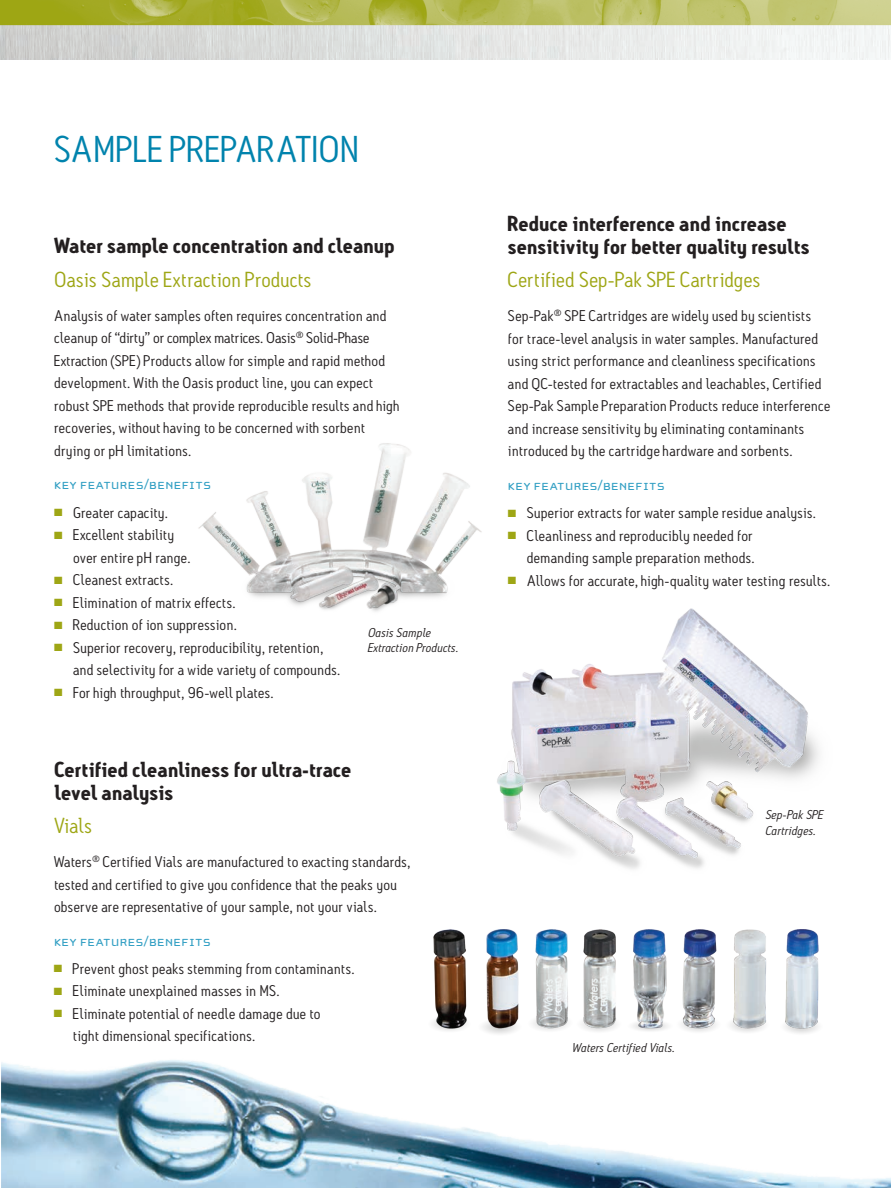
<style>
.page{position:relative;width:891px;height:1188px;background:#fff}
.page>*{position:absolute;margin:0;border:0;box-sizing:border-box;transform-origin:0 0}
.t1{font:36px "Antitled OT";letter-spacing:.03em;color:#0083ad;scale:1.05 1}
.t2{font:700 21px/22.5px "Antitled OT";letter-spacing:.01em;color:#231f20;scale:1.05 1}
.t3{font:21px "Antitled OT";letter-spacing:.015em;color:#9ea615;scale:1.05 1}
.t4{font:15px/22.5px "Antitled OT";letter-spacing:.02em;color:#231f20;scale:1.05 1}
.t5{font:15px "Cholla Unicase OT";letter-spacing:.045em;color:#34a0c4;scale:1.05 1}
.t6{font:italic 12.3px/15.8px "Antitled OT";letter-spacing:.02em;color:#231f20;scale:1.05 1}
.t7{font:10.5px "Zapf Dingbats ITC";color:#9ea615;scale:1.05 1}
.s1{color:#9ea615}
</style>
<div class="page">
<img style="left:0;top:0;width:891px;height:25px">
<img style="left:1px;top:1060px;width:890px;height:128px">
<img style="left:198px;top:443px;width:284px;height:169px">
<img style="left:497px;top:608px;width:322px;height:256px">
<img style="left:396px;top:864px;width:456px;height:231px">
<img style="left:0;top:25px;width:891px;height:34px">
<h1 class="t1" style="left:54px;top:128px;width:292px">SAMPLE PREPARATION</h1>
<h2 class="t2" style="left:54px;top:234px;width:325px">Water sample concentration and cleanup</h2>
<h2 class="t3" style="left:54px;top:267px;width:247px">Oasis Sample Extraction Products</h2>
<p class="t4" style="left:54px;top:304px;width:330px">Analysis of water samples often requires concentration and cleanup of “dirty” or complex matrices. Oasis<sup>®</sup> Solid-Phase Extraction (SPE) Products allow for simple and rapid method development. With the Oasis product line, you can expect robust SPE methods that provide reproducible results and high recoveries, without having to be concerned with sorbent drying or pH limitations.</p>
<p class="t5" style="left:54px;top:476px;width:151px">KEY FEATURES/BENEFITS</p>
<p class="t4" style="left:54px;top:501px;width:110px"><span class="s1">■</span> Greater capacity.</p>
<p class="t7" style="left:63px;top:530px;width:4px">■</p>
<p class="t4" style="left:73px;top:523px;width:113px;text-indent:-19px"><span class="s1">■</span> Excellent stability over entire pH range.</p>
<p class="t7" style="left:63px;top:575px;width:4px">■</p>
<p class="t4" style="left:54px;top:568px;width:115px"><span class="s1">■</span> Cleanest extracts.</p>
<p class="t4" style="left:54px;top:591px;width:174px"><span class="s1">■</span> Elimination of matrix effects.</p>
<p class="t7" style="left:63px;top:620px;width:4px">■</p>
<p class="t4" style="left:54px;top:613px;width:175px"><span class="s1">■</span> Reduction of ion suppression.</p>
<p class="t4" style="left:73px;top:636px;width:256px;text-indent:-19px"><span class="s1">■</span> Superior recovery, reproducibility, retention, and selectivity for a wide variety of compounds.</p>
<p class="t4" style="left:54px;top:681px;width:210px"><span class="s1">■</span> For high throughput, 96-well plates.</p>
<p class="t6" style="left:368px;top:624px;width:88px">Oasis Sample<br>Extraction Products.</p>
<h2 class="t2" style="left:54px;top:758px;width:284px">Certified cleanliness for ultra-trace level analysis</h2>
<h2 class="t3" style="left:54px;top:813px;width:38px">Vials</h2>
<p class="t4" style="left:54px;top:850px;width:341px">Waters<sup>®</sup> Certified Vials are manufactured to exacting standards, tested and certified to give you confidence that the peaks you observe are representative of your sample, not your vials.</p>
<p class="t5" style="left:54px;top:933px;width:151px">KEY FEATURES/BENEFITS</p>
<p class="t4" style="left:54px;top:957px;width:288px"><span class="s1">■</span> Prevent ghost peaks stemming from contaminants.</p>
<p class="t4" style="left:54px;top:980px;width:216px"><span class="s1">■</span> Eliminate unexplained masses in MS.</p>
<p class="t4" style="left:73px;top:1002px;width:237px;text-indent:-19px"><span class="s1">■</span> Eliminate potential of needle damage due to tight dimensional specifications.</p>
<h2 class="t2" style="left:508px;top:212px;width:288px">Reduce interference and increase sensitivity for better quality results</h2>
<h2 class="t3" style="left:508px;top:267px;width:242px">Certified Sep-Pak SPE Cartridges</h2>
<p class="t4" style="left:508px;top:304px;width:308px">Sep-Pak<sup>®</sup> SPE Cartridges are widely used by scientists for trace-level analysis in water samples. Manufactured using strict performance and cleanliness specifications and QC-tested for extractables and leachables, Certified Sep-Pak Sample Preparation Products reduce interference and increase sensitivity by eliminating contaminants introduced by the cartridge hardware and sorbents.</p>
<p class="t5" style="left:508px;top:477px;width:151px">KEY FEATURES/BENEFITS</p>
<p class="t4" style="left:508px;top:501px;width:295px"><span class="s1">■</span> Superior extracts for water sample residue analysis.</p>
<p class="t4" style="left:508px;top:524px;width:237px;text-align:right"><span class="s1">■</span> Cleanliness and reproducibly needed for demanding sample preparation methods.</p>
<p class="t4" style="left:508px;top:569px;width:309px"><span class="s1">■</span> Allows for accurate, high-quality water testing results.</p>
<p class="t6" style="left:573px;top:1040px;width:99px">Waters Certified Vials.</p>
<p class="t6" style="left:766px;top:806px;width:56px">Sep-Pak SPE<br>Cartridges.</p>
</div>
